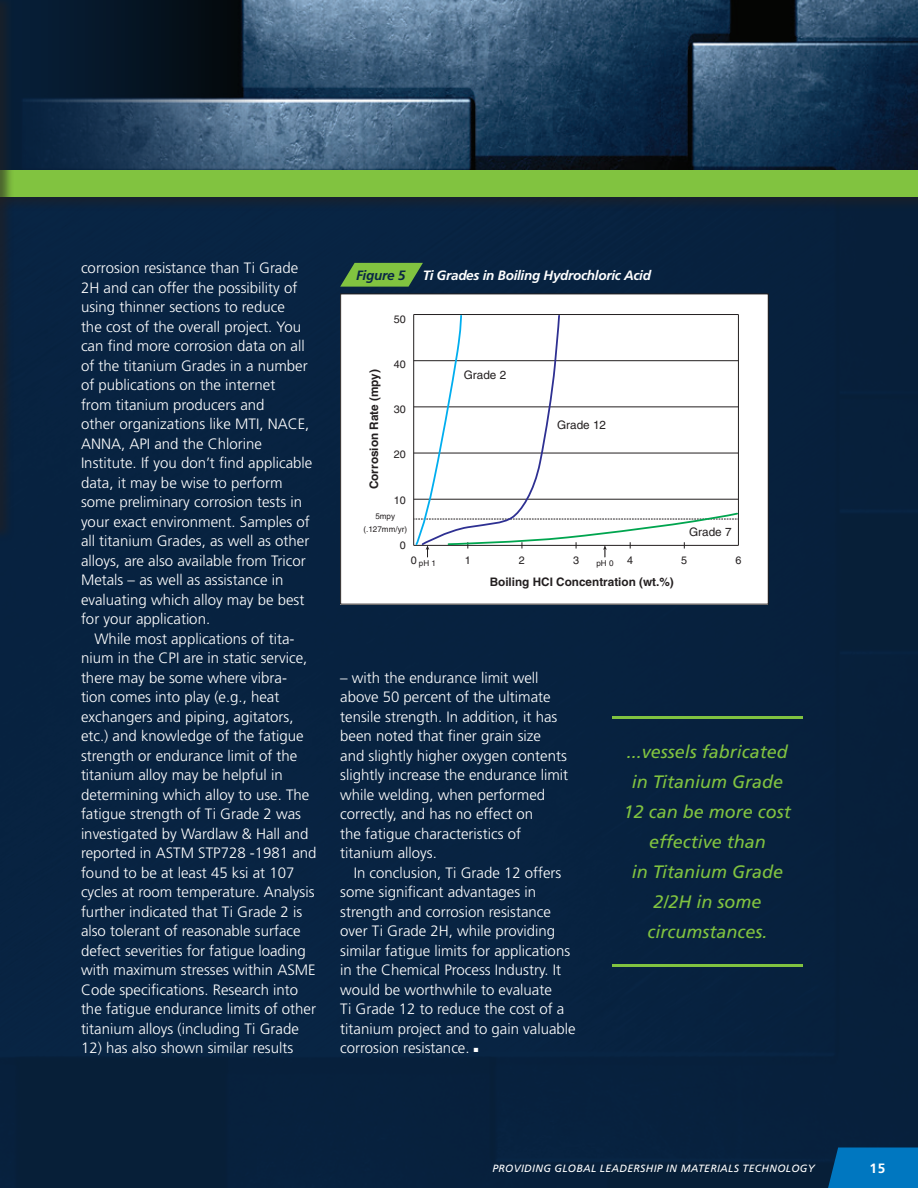
<style>
.page{position:relative;width:918px;height:1188px;background:#fff}
.page>*{position:absolute;margin:0;border:0;box-sizing:border-box;transform-origin:0 0}
.t1{font:italic 18px/30px "Frutiger";color:#81c340;text-align:center}
.body_copy{font:300 15px/19.5px "Frutiger";color:#fff}
.byline{font:italic 700 13.5px "Frutiger";letter-spacing:-.02em;color:#fff}
.byline-2{font:italic 700 13.5px "Frutiger";letter-spacing:-.02em;color:#092645}
.t2{font:700 13.5px "Frutiger";color:#fff}
.t3{font:700 11.7px "Helvetica";color:#231f20}
.t4{font:11.7px "Helvetica";color:#231f20}
.t5{font:10.8px "Helvetica";color:#231f20}
.t6{font:italic 10.5px "Frutiger";letter-spacing:.03em;color:#fff}
.t7{font:8.1px/13px "Helvetica";color:#231f20;text-align:center}
.body_copy-2{font:6px "Zapf Dingbats ITC";color:#fff}
</style>
<div class="page">
<div style="left:0;top:211px;width:918px;height:977px;background:#072240"></div>
<div style="left:0;top:167px;width:918px;height:44px;background:#0f2137"></div>
<div style="left:0;top:170px;width:918px;height:27px;background:#81c340"></div>
<hr style="left:612px;top:716px;width:190px;height:2px;background:#81c340">
<hr style="left:612px;top:964px;width:190px;height:2px;background:#81c340">
<div style="left:0;top:0;width:15px;height:541px;background:#231f20;opacity:.58"></div>
<img style="left:0;top:0;width:1px;height:527px">
<img style="left:0;top:0;width:918px;height:170px">
<div style="left:341px;top:294px;width:427px;height:310px;background:#fff"></div>
<hr style="left:413px;top:315px;width:1px;height:230px;background:#231f20">
<svg style="left:414px;top:314px;width:325px;height:243px"></svg>
<div style="left:340px;top:293px;width:429px;height:312px;border:1px solid #231f20"></div>
<svg style="left:340px;top:263px;width:83px;height:24px;background:#69a440"></svg>
<svg style="left:825px;top:1148px;width:93px;height:40px;background:#006fb4"></svg>
<p class="body_copy" style="left:81px;top:258px;width:233px">corrosion resistance than Ti Grade 2H and can offer the possibility of using thinner sections to reduce<br>the cost of the overall project. You can find more corrosion data on all of the titanium Grades in a number of publications on the internet<br>from titanium producers and<br>other organizations like MTI, NACE, ANNA, API and the Chlorine Institute. If you don’t find applicable data, it may be wise to perform some preliminary corrosion tests in your exact environment. Samples of all titanium Grades, as well as other alloys, are also available from Tricor Metals – as well as assistance in evaluating which alloy may be best for your application.</p>
<p class="body_copy" style="left:81px;top:629px;width:237px;text-indent:14px">While most applications of tita&shy;nium in the CPI are in static service, there may be some where vibra-<br>tion comes into play (e.g., heat exchangers and piping, agitators, etc.) and knowledge of the fatigue strength or endurance limit of the titanium alloy may be helpful in determining which alloy to use. The fatigue strength of Ti Grade 2 was investigated by Wardlaw &amp; Hall and reported in ASTM STP728 -1981 and found to be at least 45 ksi at 107 cycles at room temperature. Analysis further indicated that Ti Grade 2 is also tolerant of reasonable surface defect severities for fatigue loading with maximum stresses within ASME Code specifications. Research into the fatigue endurance limits of other titanium alloys (including Ti Grade</p>
<p class="body_copy" style="left:81px;top:1038px;width:214px">12) has also shown similar results</p>
<p class="byline-2" style="left:356px;top:267px;width:51px">Figure 5</p>
<p class="byline" style="left:423px;top:267px;width:230px">Ti Grades in Boiling Hydrochloric Acid</p>
<p class="t5" style="left:394px;top:313px;width:14px">50</p>
<p class="t3" style="left:367px;top:489px;width:122px;rotate:-90deg">Corrosion Rate (mpy)</p>
<p class="t5" style="left:394px;top:358px;width:14px">40</p>
<p class="t5" style="left:394px;top:403px;width:14px">30</p>
<p class="t5" style="left:394px;top:448px;width:14px">20</p>
<p class="t5" style="left:394px;top:493px;width:14px">10</p>
<p class="t7" style="left:363px;top:510px;width:45px">5mpy (.127mm/yr)</p>
<p class="t5" style="left:400px;top:539px;width:8px">0</p>
<p class="t4" style="left:464px;top:368px;width:44px">Grade 2</p>
<p class="t4" style="left:557px;top:418px;width:50px">Grade 12</p>
<p class="t4" style="left:689px;top:525px;width:44px">Grade 7</p>
<p class="t5" style="left:411px;top:554px;width:8px">0</p>
<p class="t5" style="left:465px;top:554px;width:8px">1</p>
<p class="t5" style="left:519px;top:554px;width:8px">2</p>
<p class="t5" style="left:573px;top:554px;width:8px">3</p>
<p class="t5" style="left:627px;top:554px;width:8px">4</p>
<p class="t5" style="left:681px;top:554px;width:8px">5</p>
<p class="t5" style="left:735px;top:554px;width:8px">6</p>
<p class="t7" style="left:419px;top:557px;width:19px">pH 1</p>
<p class="t7" style="left:596px;top:557px;width:19px">pH 0</p>
<p class="t3" style="left:490px;top:575px;width:186px">Boiling HCI Concentration (wt.%)</p>
<p class="body_copy" style="left:340px;top:668px;width:230px">– with the endurance limit well above 50 percent of the ultimate tensile strength. In addition, it has been noted that finer grain size and slightly higher oxygen contents slightly increase the endurance limit while welding, when performed correctly, and has no effect on<br>the fatigue characteristics of titanium alloys.</p>
<p class="body_copy" style="left:340px;top:863px;width:237px;text-indent:14px">In conclusion, Ti Grade 12 offers some significant advantages in strength and corrosion resistance over Ti Grade 2H, while providing similar fatigue limits for applications in the Chemical Process Industry. It would be worthwhile to evaluate<br>Ti Grade 12 to reduce the cost of a titanium project and to gain valuable corrosion resistance.</p>
<p class="body_copy-2" style="left:474px;top:1047px;width:6px">■</p>
<p class="t1" style="left:624px;top:737px;width:169px">...vessels fabricated in Titanium Grade<br>12 can be more cost effective than<br>in Titanium Grade<br>2/2H in some circumstances.</p>
<p class="t6" style="left:492px;top:1162px;width:324px">PROVIDING GLOBAL LEADERSHIP IN MATERIALS TECHNOLOGY</p>
<p class="t2" style="left:870px;top:1160px;width:17px">15</p>
</div>
